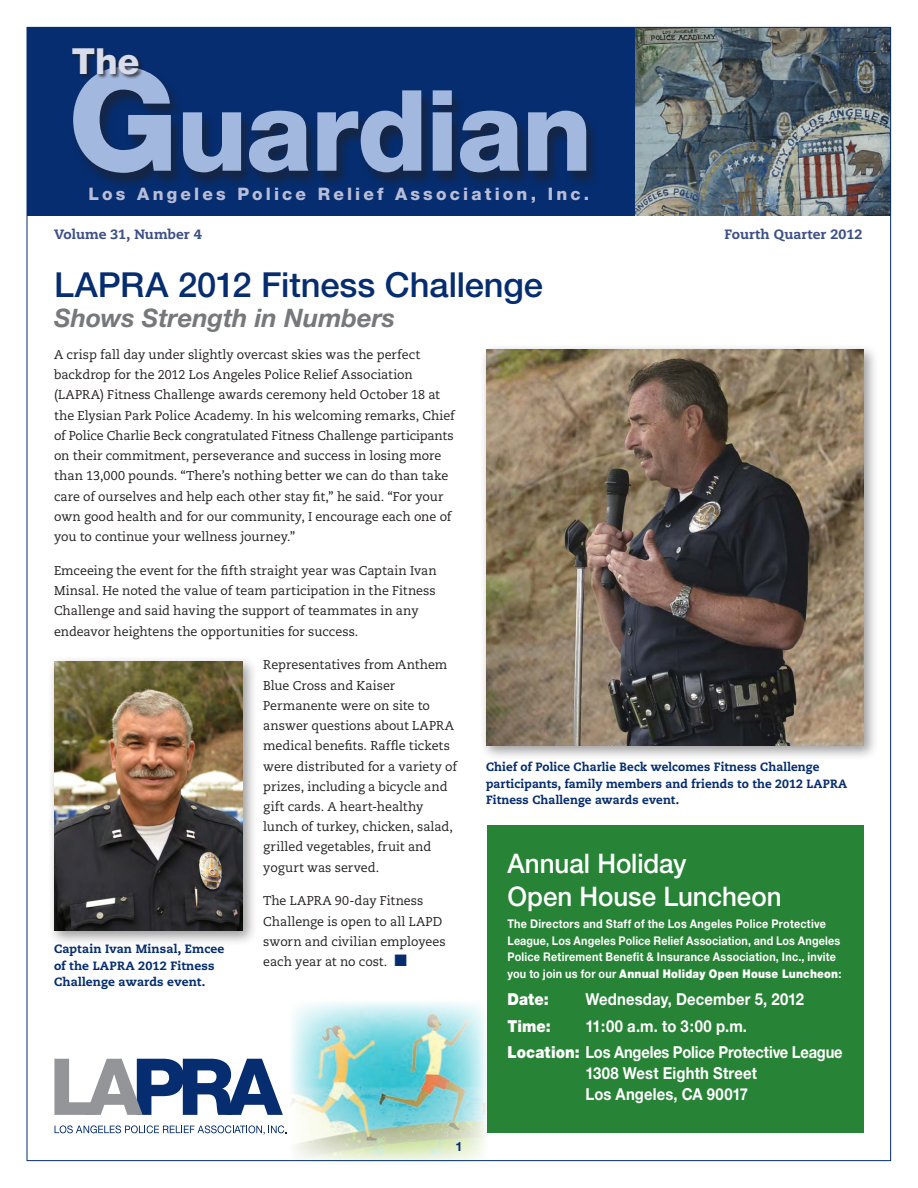
<style>
.page{position:relative;width:918px;height:1188px;background:#fff}
.page>*{position:absolute;margin:0;border:0;box-sizing:border-box;transform-origin:0 0}
.t1{font:800 112.5px "Helvetica Neue";letter-spacing:-.02em;color:#a2b8df}
.t2{font:800 36px "Helvetica Neue";color:#d9dcea}
.t3{font:500 34.5px "Helvetica Neue";letter-spacing:-.005em;color:#052d6f}
.t4{font:500 27px/33px "Helvetica Neue";letter-spacing:-.005em;color:#fff;scale:.96 1}
.t5{font:italic 700 25.5px "Helvetica Neue";color:#76787b}
.t6{font:800 17.25px "Helvetica Neue";letter-spacing:.18em;color:#b9bdd7}
.t7{font:700 16.5px/26.4px "Helvetica Neue";letter-spacing:.005em;color:#fff;scale:.9 1}
.t8{font:900 16.5px "Helvetica Neue";letter-spacing:.005em;color:#fff;scale:.9 1}
.t9{font:800 13.5px "Caecilia";letter-spacing:.005em;color:#3c5088}
.t10{font:12.75px/20.2px "Caecilia";color:#231f20}
.t11{font:700 12.75px "Helvetica Neue";color:#052d6f}
.t12{font:700 12px/16.5px "Helvetica Neue";letter-spacing:.02em;color:#fff;scale:.9 1}
.t13{font:800 12px/16.5px "Caecilia";letter-spacing:.01em;color:#052d6f}
.s1{font-size:142.5px}
.s2{color:#052d6f}
.s3{font-weight:900}
</style>
<div class="page">
<hr style="left:27px;top:27px;width:1px;height:1134px;background:#052d6f">
<img style="left:290px;top:1002px;width:197px;height:161px">
<img style="left:634px;top:28px;width:256px;height:188px">
<div style="left:27px;top:27px;width:607px;height:189px;background:#052d6f"></div>
<div style="left:71px;top:67px;width:529px;height:122px;background:#231f20;opacity:.55"></div>
<div style="left:72px;top:48px;width:73px;height:32px;background:#231f20;opacity:.75"></div>
<svg style="left:55px;top:1125px;width:231px;height:10px"></svg>
<svg style="left:54px;top:1059px;width:229px;height:56px"></svg>
<hr style="left:27px;top:27px;width:864px;height:1px;background:#052d6f">
<hr style="left:890px;top:27px;width:1px;height:1134px;background:#052d6f">
<hr style="left:27px;top:1160px;width:864px;height:1px;background:#052d6f">
<div style="left:480px;top:343px;width:399px;height:418px;background:#231f20;opacity:.45"></div>
<img style="left:486px;top:350px;width:378px;height:396px">
<div style="left:48px;top:655px;width:210px;height:291px;background:#231f20;opacity:.45"></div>
<img style="left:54px;top:662px;width:189px;height:269px">
<div style="left:487px;top:825px;width:377px;height:307px;background:#278335"></div>
<h2 class="t2" style="left:72px;top:40px;width:69px">The</h2>
<h1 class="t1" style="left:68px;top:64px;width:526px"><span class="s1">G</span>uardian</h1>
<h3 class="t6" style="left:89px;top:183px;width:502px">Los Angeles Police Relief Association, Inc.</h3>
<p class="t9" style="left:54px;top:226px;width:149px">Volume 31, Number 4</p>
<p class="t9" style="left:725px;top:226px;width:139px">Fourth Quarter 2012</p>
<h3 class="t3" style="left:54px;top:264px;width:491px">LAPRA 2012 Fitness Challenge</h3>
<h3 class="t5" style="left:54px;top:302px;width:343px">Shows Strength in Numbers</h3>
<p class="t10" style="left:54px;top:345px;width:402px">A crisp fall day under slightly overcast skies was the perfect backdrop for the 2012 Los Angeles Police Relief Association (LAPRA) Fitness Challenge awards ceremony held October 18 at the Elysian Park Police Academy. In his welcoming remarks, Chief of Police Charlie Beck congratulated Fitness Challenge participants on their commitment, perseverance and success in losing more than 13,000 pounds. “There’s nothing better we can do than take care of ourselves and help each other stay fit,” he said. “For your own good health and for our community, I encourage each one of you to continue your wellness journey.”</p>
<p class="t10" style="left:54px;top:560px;width:384px">Emceeing the event for the fifth straight year was Captain Ivan Minsal. He noted the value of team participation in the Fitness Challenge and said having the support of teammates in any endeavor heightens the opportunities for success.</p>
<p class="t10" style="left:263px;top:655px;width:195px">Representatives from Anthem<br>Blue Cross and Kaiser<br>Permanente were on site to answer questions about LAPRA medical benefits. Raffle tickets were distributed for a variety of prizes, including a bicycle and gift cards. A heart-healthy lunch of turkey, chicken, salad, grilled vegetables, fruit and yogurt was served.</p>
<p class="t10" style="left:263px;top:891px;width:184px">The LAPRA 90-day Fitness<br>Challenge is open to all LAPD sworn and civilian employees each year at no cost. <span class="s2">■</span></p>
<p class="t13" style="left:54px;top:941px;width:172px">Captain Ivan Minsal, Emcee of the LAPRA 2012 Fitness<br>Challenge awards event.</p>
<p class="t11" style="left:455px;top:1139px;width:9px">1</p>
<p class="t13" style="left:486px;top:759px;width:363px">Chief of Police Charlie Beck welcomes Fitness Challenge participants, family members and friends to the 2012 LAPRA<br>Fitness Challenge awards event.</p>
<h3 class="t4" style="left:507px;top:847px;width:287px">Annual Holiday<br>Open House Luncheon</h3>
<p class="t12" style="left:507px;top:915px;width:372px">The Directors and Staff of the Los Angeles Police Protective League, Los Angeles Police Relief Association, and Los Angeles Police Retirement Benefit &amp; Insurance Association, Inc., invite you to join us for our <span class="s3">Annual Holiday Open House Luncheon</span>:</p>
<p class="t8" style="left:507px;top:990px;width:47px">Date:</p>
<p class="t7" style="left:585px;top:986px;width:245px">Wednesday, December 5, 2012</p>
<p class="t8" style="left:507px;top:1016px;width:50px">Time:</p>
<p class="t7" style="left:507px;top:1012px;width:374px;text-indent:78px">11:00 a.m. to 3:00 p.m.<br><span class="s3">Location:</span> Los Angeles Police Protective League</p>
<p class="t7" style="left:585px;top:1062px;width:192px;line-height:21px">1308 West Eighth Street<br>Los Angeles, CA 90017</p>
</div>
